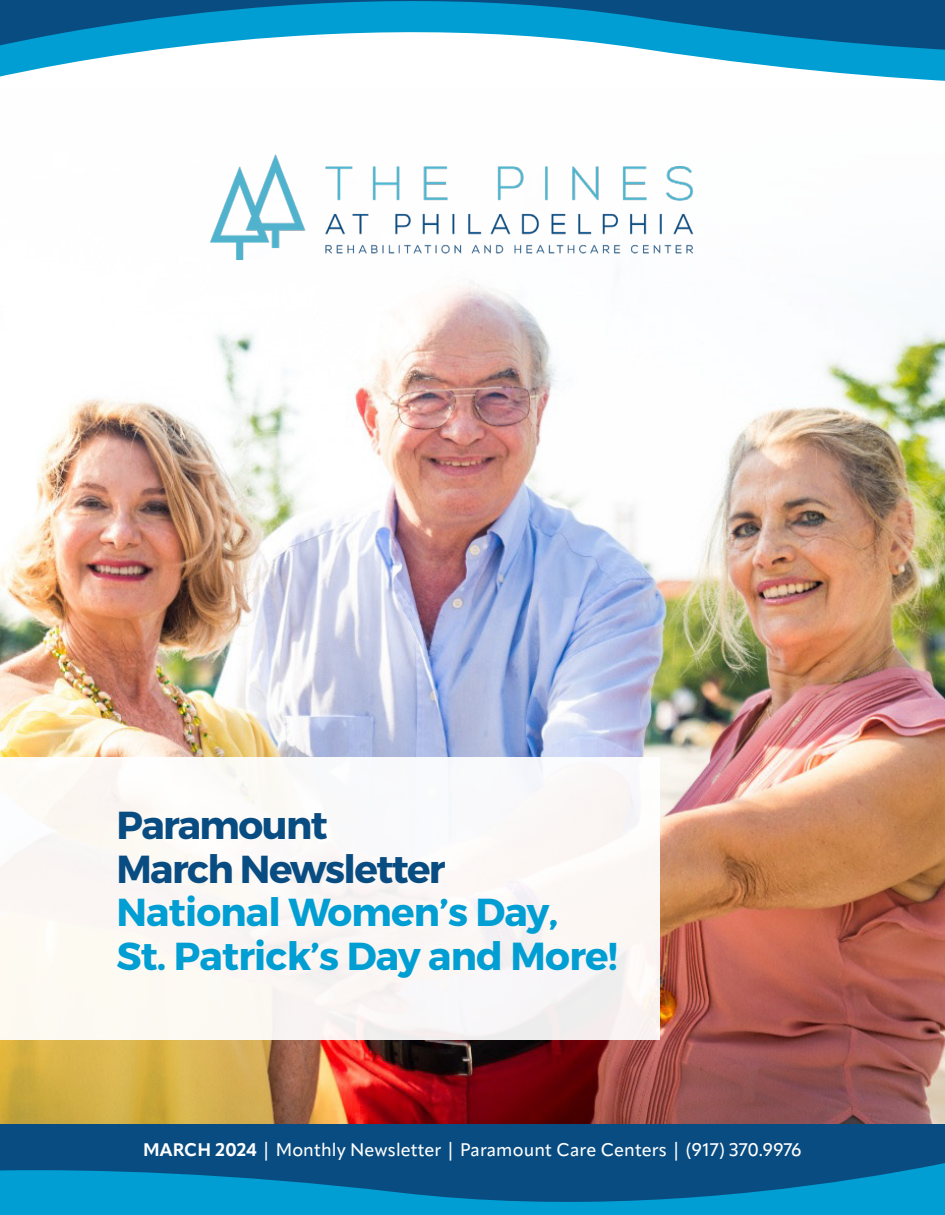
<style>
.page{position:relative;width:945px;height:1215px;background:#fff}
.page>*{position:absolute;margin:0;border:0;box-sizing:border-box;transform-origin:0 0}
.t1{font:700 39px/43.8px "Montserrat";letter-spacing:-.02em;color:#009ed2}
.t2{font:700 39px/43.8px "Montserrat";letter-spacing:-.04em;color:#094c81}
.t3{font:500 18px "Apparat";letter-spacing:.005em;color:#fff}
.s1{font-weight:700}
</style>
<div class="page">
<img style="left:0;top:336px;width:945px;height:789px">
<div style="left:0;top:1125px;width:945px;height:90px;background:#094c81"></div>
<svg style="left:0;top:68px;width:945px;height:13px"></svg>
<svg style="left:0;top:0;width:945px;height:68px"></svg>
<svg style="left:0;top:1163px;width:945px;height:52px;fill:#009ed2"></svg>
<div style="left:0;top:757px;width:660px;height:282px;background:#fbf8f5"></div>
<img style="left:211px;top:154px;width:483px;height:105px">
<h1 class="t2" style="left:116px;top:804px;width:331px">Paramount<br>March Newsletter</h1>
<h1 class="t1" style="left:116px;top:891px;width:503px">National Women’s Day,<br>St. Patrick’s Day and More!</h1>
<p class="t3" style="left:143px;top:1139px;width:660px"><span class="s1">MARCH 2024</span> | Monthly Newsletter | Paramount Care Centers | (917) 370.9976</p>
</div>
